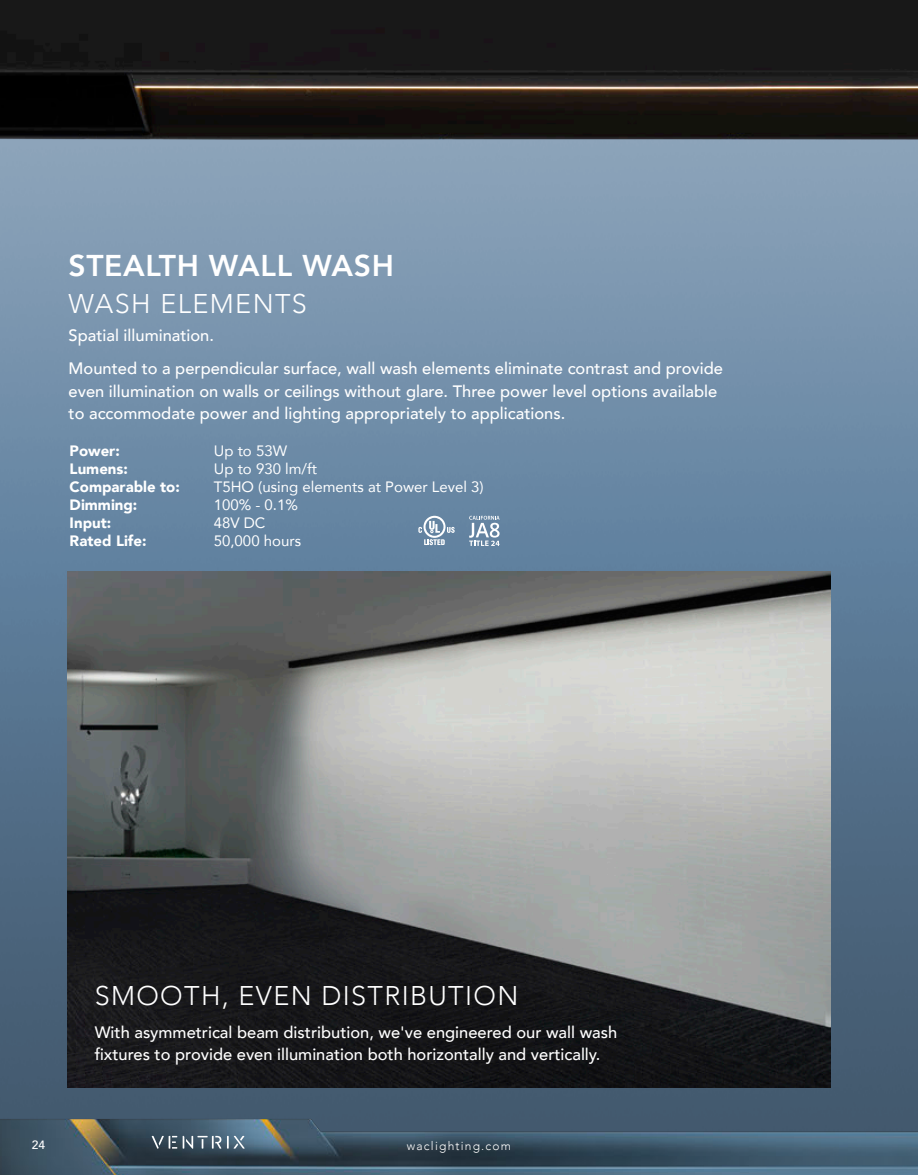
<style>
.page{position:relative;width:918px;height:1175px;background:#fff}
.page>*{position:absolute;margin:0;border:0;box-sizing:border-box;transform-origin:0 0}
.Title_on_White{font:800 30px "Avenir";letter-spacing:.02em;color:#fff}
.t1{font:300 27px "Avenir";letter-spacing:.05em;color:#fff}
.Block_Quote{font:500 16.5px/22.5px "Avenir";color:#fff}
.FeaturesOnBlack{font:15px "Avenir";color:#fff}
.FeaturesHeadersBlack{font:900 15px "Avenir";color:#fff}
.t2{font:300 12px "Avenir";letter-spacing:.1em;color:#fff}
.t3{font:12px "Myriad Pro";color:#fff}
.s1{font-family:"Avenir";font-weight:500}
</style>
<div class="page">
<div style="left:0;top:994px;width:918px;height:117px;background:#445b70"></div>
<img style="left:0;top:1111px;width:647px;height:63px">
<img style="left:647px;top:1111px;width:271px;height:63px">
<svg style="left:227px;top:1135px;width:18px;height:13px"></svg>
<svg style="left:183px;top:1135px;width:38px;height:13px"></svg>
<svg style="left:152px;top:1135px;width:25px;height:13px"></svg>
<img style="left:0;top:0;width:918px;height:994px">
<img style="left:68px;top:571px;width:762px;height:517px">
<svg style="left:418px;top:516px;width:37px;height:29px"></svg>
<svg style="left:469px;top:516px;width:31px;height:30px"></svg>
<p class="Title_on_White" style="left:69px;top:242px;width:327px">STEALTH WALL WASH</p>
<p class="t1" style="left:69px;top:288px;width:240px">WASH ELEMENTS</p>
<p class="Block_Quote" style="left:69px;top:323px;width:147px">Spatial illumination.</p>
<p class="Block_Quote" style="left:69px;top:356px;width:656px">Mounted to a perpendicular surface, wall wash elements eliminate contrast and provide even illumination on walls or ceilings without glare. Three power level options available to accommodate power and lighting appropriately to applications.</p>
<p class="FeaturesHeadersBlack" style="left:70px;top:438px;width:52px">Power:</p>
<p class="FeaturesHeadersBlack" style="left:70px;top:456px;width:60px">Lumens:</p>
<p class="FeaturesHeadersBlack" style="left:70px;top:474px;width:112px">Comparable to:</p>
<p class="FeaturesHeadersBlack" style="left:70px;top:492px;width:69px">Dimming:</p>
<p class="FeaturesHeadersBlack" style="left:70px;top:510px;width:43px">Input:</p>
<p class="FeaturesHeadersBlack" style="left:70px;top:528px;width:78px">Rated Life:</p>
<p class="FeaturesOnBlack" style="left:214px;top:439px;width:75px">Up to 53W</p>
<p class="FeaturesOnBlack" style="left:214px;top:457px;width:105px">Up to 930 lm/ft</p>
<p class="FeaturesOnBlack" style="left:214px;top:475px;width:271px">T5HO (using elements at Power Level 3)</p>
<p class="FeaturesOnBlack" style="left:214px;top:493px;width:86px">100% - 0.1%</p>
<p class="FeaturesOnBlack" style="left:214px;top:511px;width:53px">48V DC</p>
<p class="FeaturesOnBlack" style="left:214px;top:529px;width:89px">50,000 hours</p>
<p class="t1" style="left:95px;top:979px;width:425px">SMOOTH, EVEN DISTRIBUTION</p>
<p class="Block_Quote" style="left:95px;top:1020px;width:524px">With asymmetrical beam distribution, we've engineered our wall wash fixtures to provide even illumination both horizontally and vertically.</p>
<p class="t3" style="left:27px;top:1135px;width:20px">24<span class="s1">24</span></p>
<p class="t2" style="left:407px;top:1138px;width:106px">waclighting.com</p>
</div>
